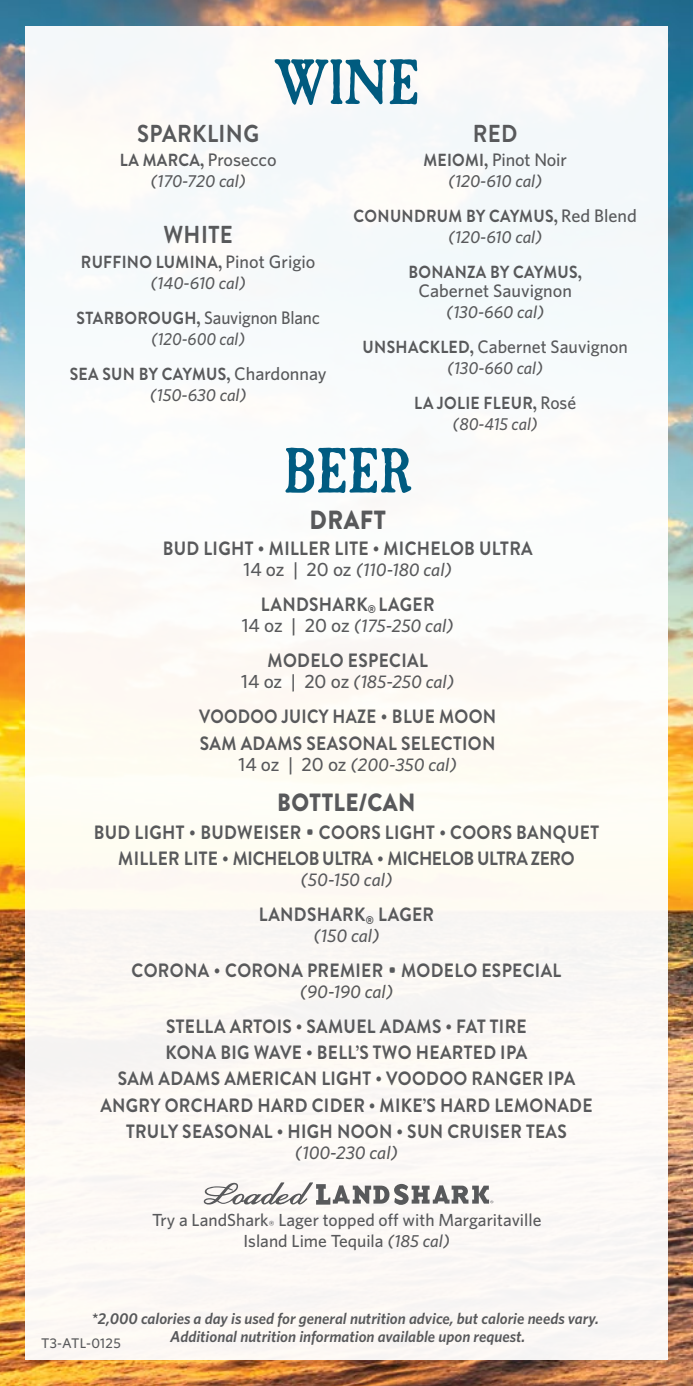
<style>
.page{position:relative;width:693px;height:1386px;background:#fff}
.page>*{position:absolute;margin:0;border:0;box-sizing:border-box;transform-origin:0 0}
.t1{font:700 66.5px "Caslon Antique";color:#005d83}
.t2{font:900 26.25px "Brandon Grotesque";letter-spacing:.02em;color:#58595b;scale:.9 1}
.t3{font:900 24.85px "Brandon Grotesque";letter-spacing:.02em;color:#58595b;scale:.9 1}
.t4{font:700 24.5px "Brandon Grotesque";letter-spacing:.02em;color:#58595b;scale:.9 1}
.t5{font:700 19.25px/26.2px "Brandon Grotesque";letter-spacing:.02em;color:#58595b;text-align:center;scale:.9 1}
.t6{font:700 19.25px/26.2px "Brandon Grotesque";letter-spacing:.02em;color:#58595b;scale:.87 1}
.t7{font:italic 500 18.38px "Whitney";color:#58595b}
.t8{font:500 18.2px "Whitney";color:#58595b}
.t9{font:500 18.2px "Whitney";color:#58595b;scale:.95 1}
.t10{font:700 17.5px "Brandon Grotesque";letter-spacing:.02em;color:#58595b;scale:.9 1}
.t11{font:500 17.5px/21px "Whitney";color:#58595b;text-align:center}
.t12{font:italic 500 17.32px "Whitney";color:#58595b}
.t13{font:italic 500 17.32px "Whitney";color:#58595b;scale:.95 1}
.t14{font:italic 600 15.75px/17.5px "Whitney";color:#58595b;text-align:center}
.t15{font:500 14px "Whitney";letter-spacing:.025em;color:#58595b}
.s1{font-family:"Whitney";font-weight:500;font-size:18.2px}
.s2{font-family:"Brandon Grotesque";font-weight:700;font-size:17.5px}
.s3{font-style:normal;font-size:19.25px}
.s4{font-size:11.2px}
.s5{font-family:"Whitney";font-weight:500;font-size:20.12px}
.s6{font-style:italic}
</style>
<div class="page">
<img style="left:0;top:0;width:693px;height:1386px">
<div style="left:25px;top:26px;width:643px;height:1334px;background:#fcfaf7"></div>
<svg style="left:204px;top:1182px;width:289px;height:23px"></svg>
<h1 class="t1" style="left:274px;top:45px;width:146px">WINE</h1>
<p class="t4" style="left:137px;top:116px;width:137px">SPARKLING</p>
<p class="t10" style="left:120px;top:148px;width:176px">LA MARCA, <span class="s1">Prosecco</span></p>
<p class="t12" style="left:150px;top:170px;width:97px">(170-720 cal)</p>
<p class="t4" style="left:163px;top:217px;width:79px">WHITE</p>
<p class="t10" style="left:81px;top:249px;width:262px">RUFFINO LUMINA, <span class="s1">Pinot Grigio</span></p>
<p class="t12" style="left:151px;top:271px;width:97px">(140-610 cal)</p>
<p class="t9" style="left:77px;top:305px;width:258px"><span class="s2">STARBOROUGH,</span> Sauvignon Blanc</p>
<p class="t13" style="left:151px;top:327px;width:100px">(120-600 cal)</p>
<p class="t10" style="left:70px;top:361px;width:287px">SEA SUN BY CAYMUS, <span class="s1">Chardonnay</span></p>
<p class="t12" style="left:150px;top:383px;width:98px">(150-630 cal)</p>
<p class="t4" style="left:473px;top:116px;width:51px">RED</p>
<p class="t8" style="left:423px;top:148px;width:145px"><span class="s2">MEIOMI,</span> Pinot Noir</p>
<p class="t12" style="left:448px;top:170px;width:96px">(120-610 cal)</p>
<p class="t10" style="left:354px;top:204px;width:316px">CONUNDRUM BY CAYMUS, <span class="s1">Red Blend</span></p>
<p class="t12" style="left:448px;top:226px;width:96px">(120-610 cal)</p>
<p class="t10" style="left:409px;top:260px;width:194px">BONANZA BY CAYMUS,</p>
<p class="t8" style="left:418px;top:279px;width:155px">Cabernet Sauvignon</p>
<p class="t12" style="left:446px;top:301px;width:99px">(130-660 cal)</p>
<p class="t8" style="left:363px;top:335px;width:267px"><span class="s2">UNSHACKLED,</span> Cabernet Sauvignon</p>
<p class="t12" style="left:447px;top:357px;width:97px">(130-660 cal)</p>
<p class="t10" style="left:414px;top:391px;width:181px">LA JOLIE FLEUR, <span class="s1">Rosé</span></p>
<p class="t12" style="left:453px;top:413px;width:87px">(80-415 cal)</p>
<h1 class="t1" style="left:282px;top:433px;width:130px">BEER</h1>
<h2 class="t2" style="left:310px;top:502px;width:86px">DRAFT</h2>
<p class="t5" style="left:163px;top:536px;width:413px">BUD LIGHT • MILLER LITE • MICHELOB ULTRA</p>
<p class="t7" style="left:243px;top:558px;width:210px"><span class="s3">14 oz | 20 oz</span> (110-180 cal)</p>
<p class="t5" style="left:261px;top:592px;width:194px">LANDSHARK<span class="s4">®</span> LAGER</p>
<p class="t7" style="left:242px;top:614px;width:214px"><span class="s3">14 oz | 20 oz</span> (175-250 cal)</p>
<p class="t5" style="left:268px;top:648px;width:180px">MODELO ESPECIAL</p>
<p class="t7" style="left:241px;top:670px;width:214px"><span class="s3">14 oz | 20 oz</span> (185-250 cal)</p>
<p class="t6" style="left:199px;top:704px;width:343px">VOODOO JUICY HAZE • BLUE MOON<br>SAM ADAMS SEASONAL SELECTION</p>
<p class="t7" style="left:239px;top:752px;width:220px"><span class="s3">14 oz | 20 oz</span> (200-350 cal)</p>
<p class="t3" style="left:277px;top:784px;width:155px">BOTTLE/CAN</p>
<p class="t5" style="left:94px;top:819px;width:563px">BUD LIGHT • BUDWEISER <span class="s5">•</span> COORS LIGHT • COORS BANQUET<br>MILLER LITE • MICHELOB ULTRA • MICHELOB ULTRA ZERO</p>
<p class="t7" style="left:301px;top:867px;width:93px">(50-150 cal)</p>
<p class="t5" style="left:259px;top:901px;width:196px">LANDSHARK<sub>®</sub> LAGER</p>
<p class="t7" style="left:313px;top:923px;width:68px">(150 cal)</p>
<p class="t5" style="left:132px;top:957px;width:479px">CORONA • CORONA PREMIER <span class="s5">•</span> MODELO ESPECIAL</p>
<p class="t7" style="left:300px;top:979px;width:95px">(90-190 cal)</p>
<p class="t5" style="left:100px;top:1013px;width:548px">STELLA ARTOIS • SAMUEL ADAMS • FAT TIRE<br>KONA BIG WAVE • BELL’S TWO HEARTED IPA<br>SAM ADAMS AMERICAN LIGHT • VOODOO RANGER IPA ANGRY ORCHARD HARD CIDER • MIKE’S HARD LEMONADE TRULY SEASONAL • HIGH NOON • SUN CRUISER TEAS</p>
<p class="t7" style="left:295px;top:1140px;width:105px">(100-230 cal)</p>
<p class="t11" style="left:152px;top:1209px;width:391px">Try a LandShark<sub>®</sub> Lager topped off with Margaritaville<br>Island Lime Tequila <span class="s6">(185 cal)</span></p>
<p class="t14" style="left:91px;top:1310px;width:509px">*2,000 calories a day is used for general nutrition advice, but calorie needs vary.<br>Additional nutrition information available upon request.</p>
<p class="t15" style="left:41px;top:1334px;width:81px">T3-ATL-0125</p>
</div>
